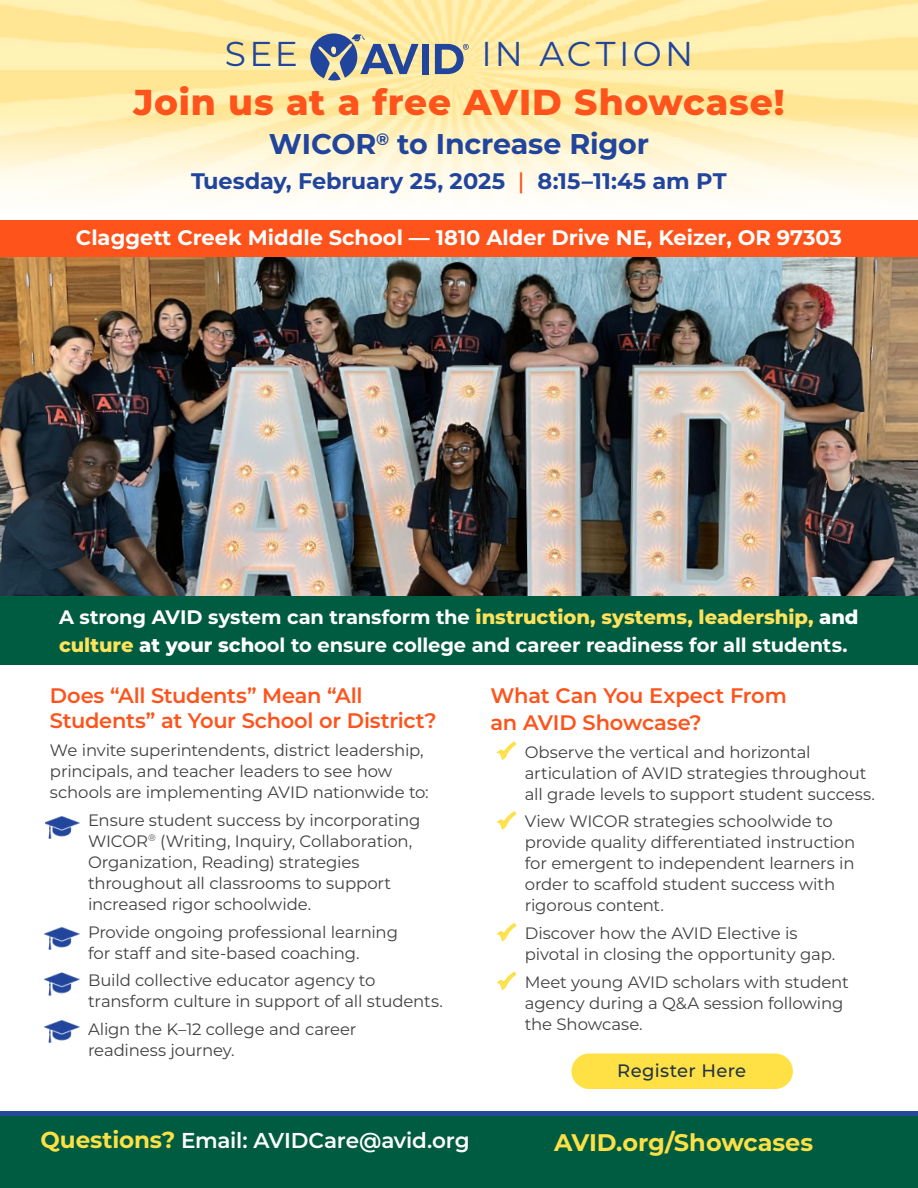
<style>
.page{position:relative;width:918px;height:1188px;background:#fff}
.page>*{position:absolute;margin:0;border:0;box-sizing:border-box;transform-origin:0 0}
.t1{font:800 36px "Montserrat";letter-spacing:.02em;color:#fe531b}
.t2{font:34.5px "Montserrat";letter-spacing:.1em;color:#21459c}
.t3{font:700 28.5px "Montserrat";letter-spacing:-.01em;color:#21459c}
.t4{font:700 24px "Montserrat";color:#fde045}
.t5{font:700 22.5px "Montserrat";letter-spacing:-.005em;color:#21459c}
.t6{font:600 21.6px "Montserrat";letter-spacing:-.01em;color:#fff}
.t7{font:600 21px/25.2px "Montserrat";letter-spacing:-.015em;color:#fe531b}
.t8{font:700 21px "Montserrat";color:#fff}
.t9{font:700 19.5px/28.5px "Montserrat";letter-spacing:-.005em;color:#fff}
.t10{font:500 18px "Montserrat";letter-spacing:.015em;color:#223449}
.t11{font:16.5px/21px "Montserrat";letter-spacing:-.01em;color:#414042}
.s1{font-weight:500;color:#fe531b}
.s2{font-weight:800;color:#fde25d}
.s3{font-weight:800}
.s4{font-weight:700;font-size:23.1px;color:#fde045}
</style>
<div class="page">
<img style="left:0;top:256px;width:918px;height:340px">
<div style="left:0;top:596px;width:918px;height:68px;background:#005c40"></div>
<img style="left:45px;top:927px;width:35px;height:23px">
<img style="left:45px;top:972px;width:35px;height:24px">
<img style="left:45px;top:1020px;width:35px;height:23px">
<div style="left:0;top:1113px;width:918px;height:75px;background:#005c40"></div>
<div style="left:571px;top:1053px;width:222px;height:36px;background:#ffe045;border-radius:18px"></div>
<hr style="left:0;top:1111px;width:918px;height:4px;background:#24489a">
<img style="left:45px;top:816px;width:35px;height:23px">
<img style="left:0;top:0;width:918px;height:198px">
<svg style="left:310px;top:33px;width:109px;height:48px;background:#a0a49f"></svg>
<div style="left:422px;top:44px;width:7px;height:30px;background:#21459c"></div>
<svg style="left:435px;top:44px;width:34px;height:30px"></svg>
<div style="left:0;top:220px;width:918px;height:36px;background:#fe531b"></div>
<h2 class="t2" style="left:225px;top:30px;width:75px">SEE</h2>
<h2 class="t2" style="left:481px;top:30px;width:213px">IN ACTION</h2>
<h1 class="t1" style="left:133px;top:76px;width:653px">Join us at a free AVID Showcase!</h1>
<h3 class="t3" style="left:269px;top:123px;width:382px">WICOR<sup>®</sup> to Increase Rigor</h3>
<h3 class="t5" style="left:191px;top:165px;width:537px">Tuesday, February 25, 2025 <span class="s1">|</span> 8:15–11:45 am PT</h3>
<p class="t8" style="left:76px;top:223px;width:768px">Claggett Creek Middle School — 1810 Alder Drive NE, Keizer, OR 97303</p>
<p class="t9" style="left:59px;top:602px;width:801px">A strong AVID system can transform the <span class="s2">instruction, systems, leadership,</span> <span class="s3">and </span><span class="s2">culture</span> <span class="s3">at your sch</span>ool to ensure college and career readiness for all students.</p>
<p class="t7" style="left:50px;top:682px;width:388px">Does “All Students” Mean “All<br>Students” at Your School or District?</p>
<p class="t11" style="left:50px;top:739px;width:380px">We invite superintendents, district leadership, principals, and teacher leaders to see how schools are implementing AVID nationwide to:</p>
<p class="t11" style="left:88px;top:809px;width:334px;text-indent:-31px">• Ensure student success by incorporating WICOR<sup>®</sup> (Writing, Inquiry, Collaboration, Organization, Reading) strategies throughout all classrooms to support increased rigor schoolwide.</p>
<p class="t11" style="left:57px;top:921px;width:343px;text-align:center">• Provide ongoing professional learning for staff and site-based coaching.</p>
<p class="t11" style="left:88px;top:969px;width:356px;text-indent:-31px">• Build collective educator agency to transform culture in support of all students.</p>
<p class="t11" style="left:88px;top:1018px;width:270px;text-indent:-31px">• Align the K–12 college and career readiness journey.</p>
<h3 class="t6" style="left:40px;top:1125px;width:431px"><span class="s4">Questions?</span> Email: AVIDCare@avid.org</h3>
<p class="t7" style="left:491px;top:681px;width:298px;line-height:27px">What Can You Expect From an AVID Showcase?</p>
<p class="t11" style="left:525px;top:741px;width:352px">Observe the vertical and horizontal articulation of AVID strategies throughout all grade levels to support student success.</p>
<p class="t11" style="left:525px;top:810px;width:332px">View WICOR strategies schoolwide to provide quality differentiated instruction for emergent to independent learners in order to scaffold student success with rigorous content.</p>
<p class="t11" style="left:525px;top:922px;width:312px">Discover how the AVID Elective is pivotal in closing the opportunity gap.</p>
<p class="t11" style="left:525px;top:971px;width:325px">Meet young AVID scholars with student agency during a Q&amp;A session following the Showcase.</p>
<p class="t10" style="left:617px;top:1058px;width:130px">Register Here</p>
<h3 class="t4" style="left:554px;top:1125px;width:261px">AVID.org/Showcases</h3>
</div>
